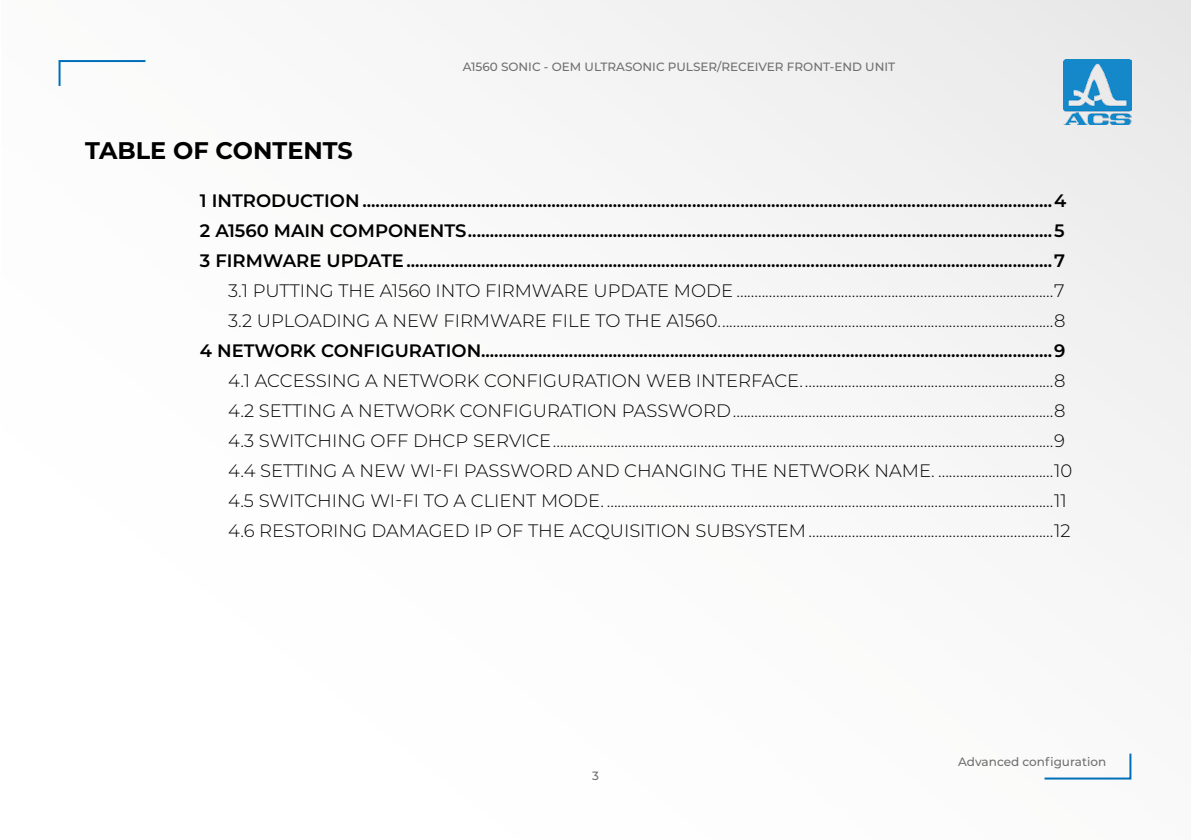
<style>
.page{position:relative;width:1191px;height:840px;background:#fff}
.page>*{position:absolute;margin:0;border:0;box-sizing:border-box;transform-origin:0 0}
.t1{font:700 24px "Montserrat";color:#000}
.t2{font:300 18px/30px "Montserrat";color:#000}
.t3{font:600 18px/30px "Montserrat";color:#000;text-align:justify}
.t4{font:500 12px "Montserrat";color:#706f6f}
</style>
<div class="page">
<div style="left:0;top:0;width:1191px;height:839px;background:#fafafa"></div>
<svg style="left:1044px;top:753px;width:88px;height:27px"></svg>
<svg style="left:58px;top:60px;width:88px;height:26px"></svg>
<img style="left:1063px;top:60px;width:68px;height:64px">
<hr style="left:0;top:0;width:1px;height:839px;background:#fff">
<p class="t4" style="left:463px;top:59px;width:434px">A1560 SONIC - OEM ULTRASONIC PULSER/RECEIVER FRONT-END UNIT</p>
<h1 class="t1" style="left:85px;top:133px;width:269px">TABLE OF CONTENTS</h1>
<p class="t3" style="left:200px;top:184px;width:868px">1 INTRODUCTION .............................................................................................................................................................4<br>2 A1560 MAIN COMPONENTS.....................................................................................................................................5<br>3 FIRMWARE UPDATE...................................................................................................................................................7</p>
<p class="t2" style="left:228px;top:274px;width:839px">3.1 PUTTING THE A1560 INTO FIRMWARE UPDATE MODE ........................................................................................7<br>3.2 UPLOADING A NEW FIRMWARE FILE TO THE A1560.............................................................................................8</p>
<p class="t3" style="left:200px;top:334px;width:867px">4 NETWORK CONFIGURATION..................................................................................................................................9</p>
<p class="t2" style="left:228px;top:364px;width:845px">4.1 ACCESSING A NETWORK CONFIGURATION WEB INTERFACE......................................................................8<br>4.2 SETTING A NETWORK CONFIGURATION PASSWORD.........................................................................................8<br>4.3 SWITCHING OFF DHCP SERVICE...........................................................................................................................................9<br>4.4 SETTING A NEW WI-FI PASSWORD AND CHANGING THE NETWORK NAME. ................................10<br>4.5 SWITCHING WI-FI TO A CLIENT MODE. ............................................................................................................................11<br>4.6 RESTORING DAMAGED IP OF THE ACQUISITION SUBSYSTEM....................................................................12</p>
<p class="t4" style="left:592px;top:766px;width:8px">3</p>
<p class="t4" style="left:958px;top:753px;width:149px">Advanced configuration</p>
</div>
